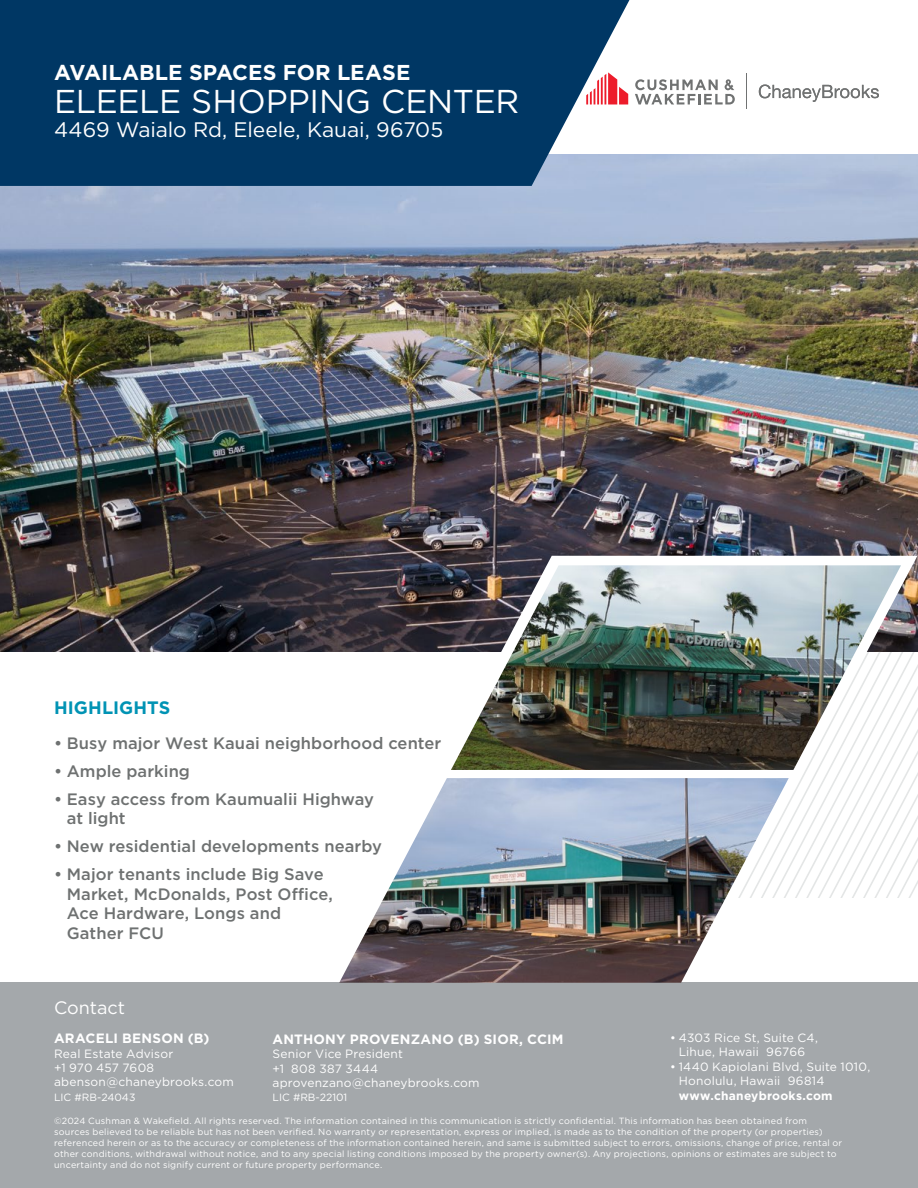
<style>
.page{position:relative;width:918px;height:1188px;background:#fff}
.page>*{position:absolute;margin:0;border:0;box-sizing:border-box;transform-origin:0 0}
.t1{font:33px "Gotham";letter-spacing:-.01em;color:#fff}
.t2{font:700 21.6px "Gotham";color:#fff}
.t3{font:21px "Gotham";letter-spacing:-.005em;color:#fff}
.t4{font:700 18px "Gotham";letter-spacing:.005em;color:#0093b4}
.t5{font:18px "Gotham";color:#fff}
.t6{font:500 16.5px/19.5px "Gotham";letter-spacing:.005em;color:#6e7171}
.t7{font:700 13.5px "Gotham";letter-spacing:.015em;color:#fff}
.t8{font:12px/14.4px "Gotham";letter-spacing:.015em;color:#fff}
.t9{font:700 12px "Gotham";letter-spacing:.02em;color:#fff}
.t10{font:10.5px "Gotham";color:#fff}
.t11{font:9px/10.8px "Gotham";letter-spacing:.025em;color:#fff}
</style>
<div class="page">
<img style="left:0;top:155px;width:918px;height:497px">
<svg style="left:0;top:0;width:629px;height:186px;fill:#003764"></svg>
<div style="left:0;top:983px;width:918px;height:205px;background:#a4a8ab"></div>
<svg style="left:331px;top:556px;width:586px;height:342px"></svg>
<img style="left:451px;top:565px;width:450px;height:205px">
<img style="left:339px;top:778px;width:450px;height:205px">
<svg style="left:586px;top:72px;width:42px;height:32px"></svg>
<svg style="left:635px;top:79px;width:100px;height:25px"></svg>
<hr style="left:746px;top:74px;width:1px;height:35px;background:#707272">
<svg style="left:759px;top:85px;width:120px;height:17px"></svg>
<h2 class="t2" style="left:54px;top:58px;width:358px">AVAILABLE SPACES FOR LEASE</h2>
<h1 class="t1" style="left:54px;top:80px;width:467px">ELEELE SHOPPING CENTER</h1>
<h3 class="t3" style="left:54px;top:116px;width:391px">4469 Waialo Rd, Eleele, Kauai, 96705</h3>
<h3 class="t4" style="left:54px;top:696px;width:118px">HIGHLIGHTS</h3>
<h3 class="t6" style="left:54px;top:733px;width:389px">• Busy major West Kauai neighborhood center</h3>
<h3 class="t6" style="left:54px;top:761px;width:138px">• Ample parking</h3>
<h3 class="t6" style="left:67px;top:789px;width:309px;text-indent:-13px">• Easy access from Kaumualii Highway at light</h3>
<h3 class="t6" style="left:54px;top:836px;width:329px">• New residential developments nearby</h3>
<h3 class="t6" style="left:67px;top:864px;width:268px;text-indent:-13px">• Major tenants include Big Save<br>Market, McDonalds, Post Office,<br>Ace Hardware, Longs and<br>Gather FCU</h3>
<h3 class="t5" style="left:54px;top:996px;width:73px">Contact</h3>
<h3 class="t7" style="left:54px;top:1029px;width:157px">ARACELI BENSON (B)</h3>
<h3 class="t8" style="left:54px;top:1046px;width:181px">Real Estate Advisor<br>+1 970 457 7608 abenson@chaneybrooks.com</h3>
<p class="t10" style="left:54px;top:1091px;width:83px">LIC #RB-24043</p>
<h3 class="t7" style="left:273px;top:1030px;width:293px">ANTHONY PROVENZANO (B) SIOR, CCIM</h3>
<h3 class="t8" style="left:273px;top:1047px;width:209px">Senior Vice President<br>+1 808 387 3444 aprovenzano@chaneybrooks.com</h3>
<p class="t10" style="left:273px;top:1090px;width:76px">LIC #RB-22101</p>
<h3 class="t8" style="left:670px;top:1030px;width:149px;text-align:center">• 4303 Rice St, Suite C4,<br>Lihue, Hawaii 96766</h3>
<h3 class="t8" style="left:679px;top:1059px;width:193px;text-indent:-9px">• 1440 Kapiolani Blvd, Suite 1010,<br>Honolulu, Hawaii 96814</h3>
<h3 class="t9" style="left:679px;top:1087px;width:155px">www.chaneybrooks.com</h3>
<p class="t11" style="left:54px;top:1116px;width:790px">©2024 Cushman &amp; Wakefield. All rights reserved. The information contained in this communication is strictly confidential. This information has been obtained from sources believed to be reliable but has not been verified. No warranty or representation, express or implied, is made as to the condition of the property (or properties) referenced herein or as to the accuracy or completeness of the information contained herein, and same is submitted subject to errors, omissions, change of price, rental or other conditions, withdrawal without notice, and to any special listing conditions imposed by the property owner(s). Any projections, opinions or estimates are subject to uncertainty and do not signify current or future property performance.</p>
</div>
